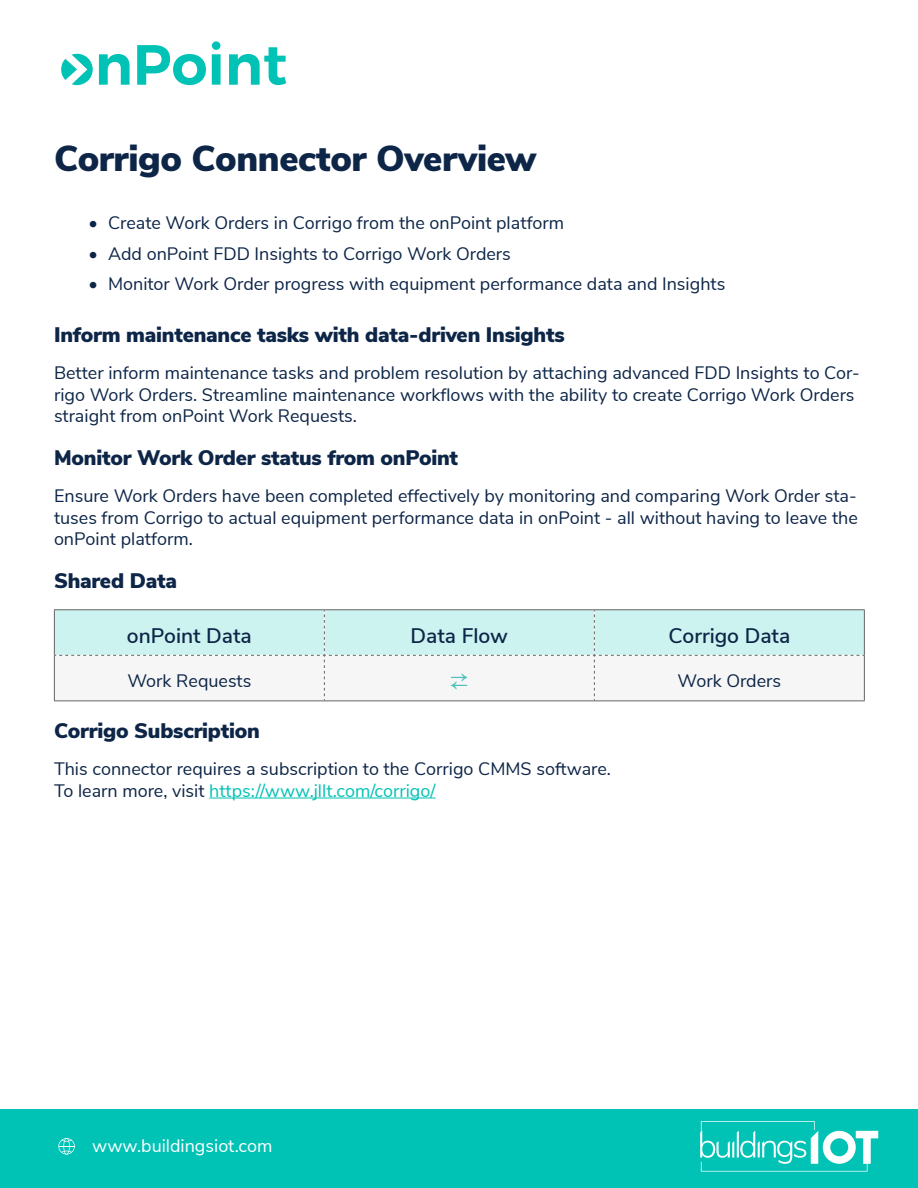
<style>
.page{position:relative;width:918px;height:1188px;background:#fff}
.page>*{position:absolute;margin:0;border:0;box-sizing:border-box;transform-origin:0 0}
.Header_1{font:900 36px "Nunito Sans";letter-spacing:-.01em;color:#0d2547}
.t1{font:25.5px "MS Reference Sans Serif";color:#4cc1bb}
.Header_3{font:900 21px "Nunito Sans";letter-spacing:-.01em;color:#0d2547}
.Body{font:600 21px "Nunito Sans";color:#0d2547}
.Body-2{font:18px/21.6px "Nunito Sans";color:#0d2547}
.Body-3{font:18px "Nunito Sans";color:#00c2b5}
.t2{font:18px "Nunito Sans";color:#fff}
.s1{color:#0d2547}
</style>
<div class="page">
<hr style="left:209px;top:798px;width:227px;height:1px;background:#00c2b5">
<hr style="left:54px;top:609px;width:270px;height:1px;background:#666566">
<hr style="left:324px;top:609px;width:270px;height:1px;background:#666566">
<hr style="left:594px;top:609px;width:271px;height:1px;background:#666566">
<hr style="left:864px;top:610px;width:1px;height:45px;background:#666566">
<hr style="left:864px;top:655px;width:1px;height:45px;background:#666566">
<hr style="left:594px;top:700px;width:271px;height:1px;background:#666566">
<svg style="left:54px;top:610px;width:810px;height:91px"></svg>
<svg style="left:99px;top:54px;width:31px;height:31px"></svg>
<svg style="left:137px;top:45px;width:69px;height:40px"></svg>
<svg style="left:212px;top:41px;width:9px;height:44px"></svg>
<svg style="left:229px;top:47px;width:57px;height:38px"></svg>
<svg style="left:61px;top:53px;width:32px;height:32px"></svg>
<div style="left:0;top:1109px;width:918px;height:79px;background:#00c2b5"></div>
<svg style="left:58px;top:1138px;width:17px;height:17px"></svg>
<svg style="left:700px;top:1121px;width:178px;height:51px"></svg>
<p class="Header_1" style="left:54px;top:132px;width:484px">Corrigo Connector Overview</p>
<p class="Body-2" style="left:88px;top:211px;width:477px">• Create Work Orders in Corrigo from the onPoint platform</p>
<p class="Body-2" style="left:88px;top:241px;width:424px">• Add onPoint FDD Insights to Corrigo Work Orders</p>
<p class="Body-2" style="left:88px;top:272px;width:638px">• Monitor Work Order progress with equipment performance data and Insights</p>
<p class="Header_3" style="left:54px;top:320px;width:512px">Inform maintenance tasks with data-driven Insights</p>
<p class="Body-2" style="left:54px;top:361px;width:807px">Better inform maintenance tasks and problem resolution by attaching advanced FDD Insights to Cor&shy;rigo Work Orders. Streamline maintenance workflows with the ability to create Corrigo Work Orders straight from onPoint Work Requests.</p>
<p class="Header_3" style="left:54px;top:443px;width:406px">Monitor Work Order status from onPoint</p>
<p class="Body-2" style="left:54px;top:484px;width:805px;text-align:justify">Ensure Work Orders have been completed effectively by monitoring and comparing Work Order sta&shy;tuses from Corrigo to actual equipment performance data in onPoint - all without having to leave the onPoint platform.</p>
<p class="Header_3" style="left:54px;top:566px;width:125px">Shared Data</p>
<p class="Body" style="left:127px;top:621px;width:126px">onPoint Data</p>
<p class="Body" style="left:411px;top:621px;width:99px">Data Flow</p>
<p class="Body" style="left:669px;top:621px;width:123px">Corrigo Data</p>
<p class="Body-2" style="left:127px;top:669px;width:126px">Work Requests</p>
<p class="t1" style="left:450px;top:662px;width:20px">⇄</p>
<p class="Body-2" style="left:678px;top:669px;width:105px">Work Orders</p>
<p class="Header_3" style="left:54px;top:716px;width:207px">Corrigo Subscription</p>
<p class="Body-2" style="left:54px;top:757px;width:559px">This connector requires a subscription to the Corrigo CMMS software.</p>
<p class="Body-3" style="left:54px;top:777px;width:383px"><span class="s1">To learn more, visit</span> https://www.jllt.com/corrigo/</p>
<p class="t2" style="left:92px;top:1133px;width:182px">www.buildingsiot.com</p>
</div>
